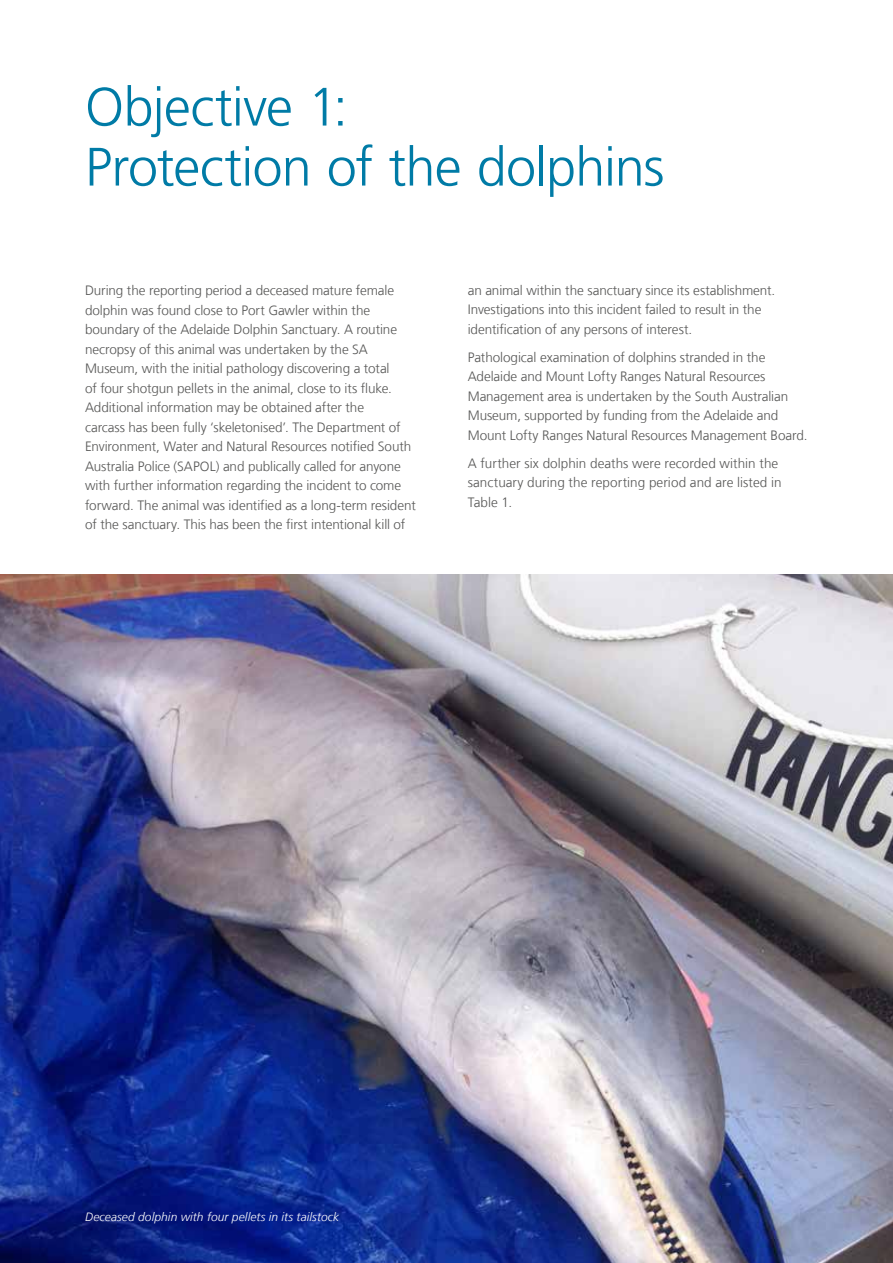
<style>
.page{position:relative;width:893px;height:1263px;background:#fff}
.page>*{position:absolute;margin:0;border:0;box-sizing:border-box;transform-origin:0 0}
.t1{font:300 54px/60px "Frutiger LT Com";letter-spacing:-.015em;color:#007ba6}
.t2{font:300 13.5px/19.5px "Frutiger LT Com";letter-spacing:-.005em;color:#575756}
.t3{font:italic 300 12px "Frutiger LT Com";letter-spacing:.01em;color:#fff}
</style>
<div class="page">
<img style="left:0;top:574px;width:893px;height:689px">
<h1 class="t1" style="left:85px;top:77px;width:581px">Objective 1:<br>Protection of the dolphins</h1>
<p class="t2" style="left:85px;top:281px;width:332px">During the reporting period a deceased mature female dolphin was found close to Port Gawler within the boundary of the Adelaide Dolphin Sanctuary. A routine necropsy of this animal was undertaken by the SA Museum, with the initial pathology discovering a total<br>of four shotgun pellets in the animal, close to its fluke.<br>Additional information may be obtained after the<br>carcass has been fully ‘skeletonised’. The Department of Environment, Water and Natural Resources notified South Australia Police (SAPOL) and publically called for anyone with further information regarding the incident to come forward. The animal was identified as a long-term resident of the sanctuary. This has been the first intentional kill of</p>
<p class="t2" style="left:468px;top:281px;width:306px">an animal within the sanctuary since its establishment.<br>Investigations into this incident failed to result in the identification of any persons of interest.</p>
<p class="t2" style="left:468px;top:348px;width:339px">Pathological examination of dolphins stranded in the Adelaide and Mount Lofty Ranges Natural Resources Management area is undertaken by the South Australian Museum, supported by funding from the Adelaide and Mount Lofty Ranges Natural Resources Management Board.</p>
<p class="t2" style="left:468px;top:454px;width:315px">A further six dolphin deaths were recorded within the sanctuary during the reporting period and are listed in<br>Table 1.</p>
<p class="t3" style="left:85px;top:1210px;width:256px">Deceased dolphin with four pellets in its tailstock</p>
</div>
